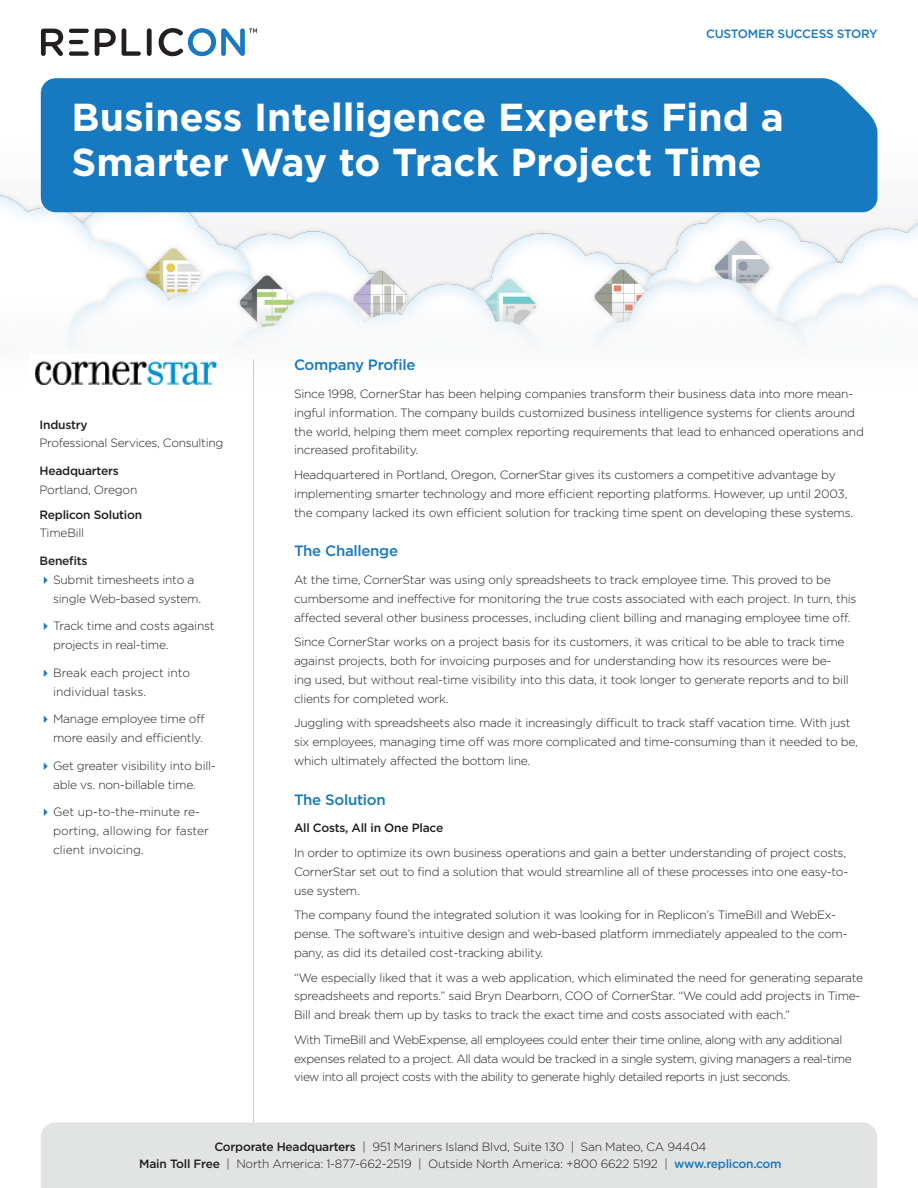
<style>
.page{position:relative;width:918px;height:1188px;background:#fff}
.page>*{position:absolute;margin:0;border:0;box-sizing:border-box;transform-origin:0 0}
.Title_Header{font:700 39px/45px "Gotham";color:#fff}
.Heading{font:500 15px "Gotham";letter-spacing:-.02em;color:#1779bf}
.body_text{font:300 12px/18.8px "Gotham";letter-spacing:-.02em;color:#231f20}
.body_text-2{font:300 12px/18.8px "Gotham";letter-spacing:-.04em;color:#231f20}
.Bullets_final{font:300 12px/18.8px "Gotham";letter-spacing:-.02em;color:#231f20}
.Bullets_final-2{font:300 12px/18.8px "Gotham";color:#231f20}
.detail_header{font:500 12px "Gotham";letter-spacing:-.02em;color:#231f20}
.left_side_basic{font:300 12px "Gotham";letter-spacing:-.025em;color:#231f20}
.body_text-3{font:500 12px "Gotham";letter-spacing:-.02em;color:#231f20}
.Heading-2{font:500 12px "Gotham";letter-spacing:-.02em;color:#1779bf}
.s1{font-weight:500}
.s2{font-weight:500;color:#1779bf}
</style>
<div class="page">
<div style="left:41px;top:1122px;width:836px;height:66px;background:#e2e3e3"></div>
<svg style="left:41px;top:29px;width:22px;height:27px"></svg>
<svg style="left:95px;top:29px;width:21px;height:27px"></svg>
<svg style="left:122px;top:28px;width:19px;height:28px"></svg>
<div style="left:147px;top:28px;width:5px;height:28px;background:#231f20;border-radius:2px"></div>
<div style="left:69px;top:51px;width:20px;height:5px;background:#231f20;border-radius:2px"></div>
<hr style="left:69px;top:40px;width:14px;height:4px;background:#231f20;border-radius:2px">
<hr style="left:69px;top:29px;width:20px;height:4px;background:#231f20;border-radius:2px">
<img style="left:0;top:91px;width:918px;height:257px">
<div style="left:41px;top:78px;width:837px;height:134px;background:#1779bf"></div>
<svg style="left:159px;top:28px;width:98px;height:28px"></svg>
<hr style="left:253px;top:359px;width:1px;height:764px;background:#ceccca">
<img style="left:34px;top:361px;width:183px;height:24px">
<p class="Heading-2" style="left:706px;top:27px;width:173px">CUSTOMER SUCCESS STORY</p>
<p class="Title_Header" style="left:72px;top:94px;width:714px">Business Intelligence Experts Find a<br>Smarter Way to Track Project Time</p>
<p class="detail_header" style="left:40px;top:417px;width:49px">Industry</p>
<p class="left_side_basic" style="left:40px;top:437px;width:185px">Professional Services, Consulting</p>
<p class="detail_header" style="left:40px;top:464px;width:81px">Headquarters</p>
<p class="body_text" style="left:40px;top:480px;width:99px">Portland, Oregon</p>
<p class="detail_header" style="left:40px;top:507px;width:104px">Replicon Solution</p>
<p class="left_side_basic" style="left:40px;top:527px;width:46px">TimeBill</p>
<p class="detail_header" style="left:40px;top:554px;width:50px">Benefits</p>
<p class="Bullets_final" style="left:53px;top:570px;width:150px">Submit timesheets into a single Web-based system.</p>
<p class="Bullets_final" style="left:53px;top:617px;width:163px">Track time and costs against projects in real-time.</p>
<p class="Bullets_final-2" style="left:53px;top:663px;width:139px">Break each project into individual tasks.</p>
<p class="Bullets_final" style="left:53px;top:710px;width:153px">Manage employee time off more easily and efficiently.</p>
<p class="Bullets_final" style="left:53px;top:756px;width:164px">Get greater visibility into bill&shy;able vs. non-billable time.</p>
<p class="Bullets_final-2" style="left:53px;top:803px;width:157px">Get up-to-the-minute re&shy;porting, allowing for faster client invoicing.</p>
<p class="Heading" style="left:294px;top:356px;width:123px">Company Profile</p>
<p class="body_text" style="left:294px;top:384px;width:571px">Since 1998, CornerStar has been helping companies transform their business data into more mean&shy;ingful information. The company builds customized business intelligence systems for clients around the world, helping them meet complex reporting requirements that lead to enhanced operations and increased profitability.</p>
<p class="body_text" style="left:294px;top:465px;width:561px">Headquartered in Portland, Oregon, CornerStar gives its customers a competitive advantage by implementing smarter technology and more efficient reporting platforms. However, up until 2003, the company lacked its own efficient solution for tracking time spent on developing these systems.</p>
<p class="Heading" style="left:294px;top:542px;width:106px">The Challenge</p>
<p class="body_text" style="left:294px;top:570px;width:564px">At the time, CornerStar was using only spreadsheets to track employee time. This proved to be cumbersome and ineffective for monitoring the true costs associated with each project. In turn, this affected several other business processes, including client billing and managing employee time off.</p>
<p class="body_text" style="left:294px;top:632px;width:556px">Since CornerStar works on a project basis for its customers, it was critical to be able to track time against projects, both for invoicing purposes and for understanding how its resources were be&shy;ing used, but without real-time visibility into this data, it took longer to generate reports and to bill clients for completed work.</p>
<p class="body_text" style="left:294px;top:713px;width:565px">Juggling with spreadsheets also made it increasingly difficult to track staff vacation time. With just six employees, managing time off was more complicated and time-consuming than it needed to be, which ultimately affected the bottom line.</p>
<p class="Heading" style="left:294px;top:791px;width:93px">The Solution</p>
<p class="body_text-3" style="left:294px;top:821px;width:151px">All Costs, All in One Place</p>
<p class="body_text" style="left:294px;top:843px;width:556px">In order to optimize its own business operations and gain a better understanding of project costs,<br>CornerStar set out to find a solution that would streamline all of these processes into one easy-to&shy;use system.</p>
<p class="body_text" style="left:294px;top:905px;width:555px">The company found the integrated solution it was looking for in Replicon’s TimeBill and WebEx&shy;pense. The software’s intuitive design and web-based platform immediately appealed to the com&shy;pany, as did its detailed cost-tracking ability.</p>
<p class="body_text" style="left:294px;top:968px;width:571px">“We especially liked that it was a web application, which eliminated the need for generating separate spreadsheets and reports.” said Bryn Dearborn, COO of CornerStar. “We could add projects in Time-<br>Bill and break them up by tasks to track the exact time and costs associated with each.”</p>
<p class="body_text-2" style="left:294px;top:1030px;width:559px">With TimeBill and WebExpense, all employees could enter their time online, along with any additional expenses related to a project. All data would be tracked in a single system, giving managers a real-time view into all project costs with the ability to generate highly detailed reports in just seconds.</p>
<p class="body_text" style="left:214px;top:1137px;width:494px"><span class="s1">Corporate Headquarters</span> | 951 Mariners Island Blvd, Suite 130 | San Mateo, CA 94404</p>
<p class="body_text" style="left:139px;top:1154px;width:644px"><span class="s1">Main Toll Free</span> | North America: 1-877-662-2519 | Outside North America: +800 6622 5192 | <span class="s2">www.replicon.com</span></p>
</div>
